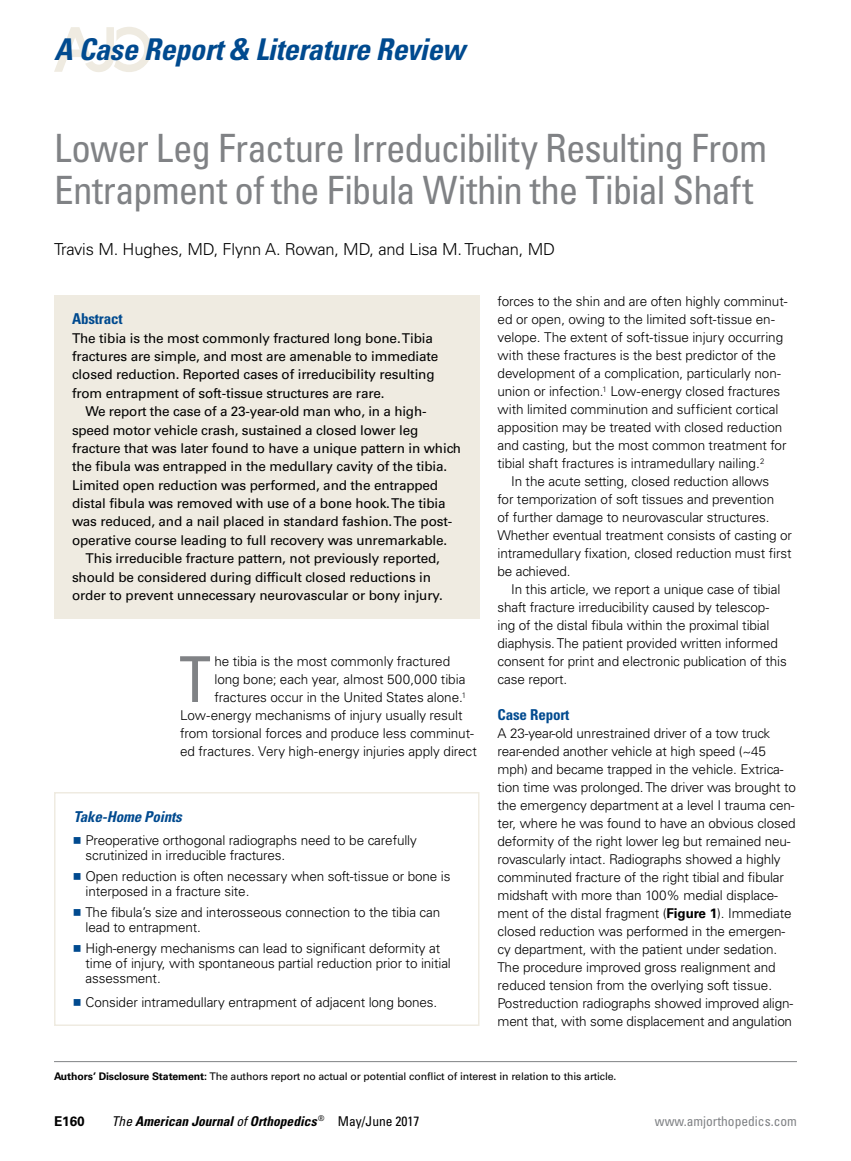
<style>
.page{position:relative;width:851px;height:1161px;background:#fff}
.page>*{position:absolute;margin:0;border:0;box-sizing:border-box;transform-origin:0 0}
.t1{font:condensed 63.3px "Univers LT Std";color:#808285}
.t2{font:condensed 39px/42px "Univers LT Std";letter-spacing:-.025em;color:#808285}
.t3{font:italic 700 condensed 30px "Univers LT Std";letter-spacing:-.01em;color:#004a8f}
.t4{font:300 16.5px "Univers LT Std";letter-spacing:-.01em;color:#000}
.t5{font:700 condensed 15px "Univers LT Std";letter-spacing:-.01em;color:#004a8f}
.t6{font:italic 700 condensed 15px "Univers LT Std";letter-spacing:-.01em;color:#004a8f}
.t7{font:300 13.5px/18px "Univers LT Std";letter-spacing:-.01em;color:#000}
.t8{font:13.5px/18.3px "Univers LT Std";letter-spacing:-.01em;color:#000}
.t9{font:italic 700 condensed 13.5px "Univers LT Std";color:#000}
.t10{font:condensed 13.5px "Univers LT Std";color:#808285}
.t11{font:700 13.5px "Univers LT Std";color:#000}
.t12{font:10.5px "Univers LT Std";letter-spacing:-.01em;color:#000}
.s1{font-family:"Universal Std Newswith Comm Pi";font-weight:400;color:#004a8f}
.s2{font-weight:700}
.s3{font-weight:400}
.s4{font-weight:400;font-style:normal}
</style>
<div class="page">
<svg style="left:54px;top:27px;width:98px;height:45px"></svg>
<div style="left:54px;top:296px;width:425px;height:324px;background:#efebe1"></div>
<hr style="left:54px;top:1061px;width:742px;height:1px;background:#808285">
<div style="left:54px;top:792px;width:425px;height:234px;border:2px solid #efebe1"></div>
<h3 class="t3" style="left:54px;top:31px;width:412px">A Case Report &amp; Literature Review</h3>
<h2 class="t2" style="left:54px;top:127px;width:714px">Lower Leg Fracture Irreducibility Resulting From<br>Entrapment of the Fibula Within the Tibial Shaft</h2>
<p class="t4" style="left:54px;top:240px;width:502px">Travis M. Hughes, MD, Flynn A. Rowan, MD, and Lisa M. Truchan, MD</p>
<p class="t5" style="left:72px;top:310px;width:52px">Abstract</p>
<p class="t8" style="left:72px;top:329px;width:368px">The tibia is the most commonly fractured long bone. Tibia fractures are simple, and most are amenable to immediate closed reduction. Reported cases of irreducibility resulting from entrapment of soft-tissue structures are rare.</p>
<p class="t8" style="left:86px;top:402px;width:342px">We report the case of a 23-year-old man who, in a high-</p>
<p class="t8" style="left:72px;top:421px;width:348px">speed motor vehicle crash, sustained a closed lower leg</p>
<p class="t8" style="left:72px;top:439px;width:390px">fracture that was later found to have a unique pattern in which</p>
<p class="t8" style="left:72px;top:457px;width:376px">the fibula was entrapped in the medullary cavity of the tibia.</p>
<p class="t8" style="left:72px;top:476px;width:367px">Limited open reduction was performed, and the entrapped</p>
<p class="t8" style="left:72px;top:494px;width:375px">distal fibula was removed with use of a bone hook. The tibia</p>
<p class="t8" style="left:72px;top:513px;width:382px">was reduced, and a nail placed in standard fashion. The post-</p>
<p class="t8" style="left:72px;top:531px;width:377px">operative course leading to full recovery was unremarkable.</p>
<p class="t8" style="left:86px;top:549px;width:356px">This irreducible fracture pattern, not previously reported,</p>
<p class="t8" style="left:72px;top:568px;width:360px">should be considered during difficult closed reductions in</p>
<p class="t8" style="left:72px;top:586px;width:372px">order to prevent unnecessary neurovascular or bony injury.</p>
<h1 class="t1" style="left:179px;top:639px;width:33px">T</h1>
<p class="t7" style="left:214px;top:652px;width:237px">he tibia is the most commonly fractured</p>
<p class="t7" style="left:214px;top:670px;width:252px">long bone; each year, almost 500,000 tibia</p>
<p class="t7" style="left:214px;top:688px;width:253px">fractures occur in the United States alone.<sup>1</sup></p>
<p class="t7" style="left:180px;top:706px;width:284px">Low-energy mechanisms of injury usually result</p>
<p class="t7" style="left:180px;top:724px;width:295px">from torsional forces and produce less comminut-</p>
<p class="t7" style="left:180px;top:742px;width:298px">ed fractures. Very high-energy injuries apply direct</p>
<p class="t6" style="left:74px;top:808px;width:110px">Take-Home Points</p>
<p class="t7" style="left:86px;top:833px;width:333px;line-height:15px;text-indent:-12px"><span class="s1">◾</span> Preoperative orthogonal radiographs need to be carefully scrutinized in irreducible fractures.</p>
<p class="t7" style="left:86px;top:869px;width:366px;line-height:15px;text-indent:-12px"><span class="s1">◾</span> Open reduction is often necessary when soft-tissue or bone is interposed in a fracture site.</p>
<p class="t7" style="left:86px;top:905px;width:356px;line-height:15px;text-indent:-12px"><span class="s1">◾</span> The fibula’s size and interosseous connection to the tibia can lead to entrapment.</p>
<p class="t7" style="left:86px;top:941px;width:367px;line-height:15px;text-indent:-12px"><span class="s1">◾</span> High-energy mechanisms can lead to significant deformity at time of injury, with spontaneous partial reduction prior to initial assessment.</p>
<p class="t7" style="left:74px;top:993px;width:365px"><span class="s1">◾</span> Consider intramedullary entrapment of adjacent long bones.</p>
<p class="t7" style="left:497px;top:292px;width:291px">forces to the shin and are often highly comminut&shy;ed or open, owing to the limited soft-tissue en&shy;velope. The extent of soft-tissue injury occurring with these fractures is the best predictor of the development of a complication, particularly non&shy;union or infection.<sup>1</sup> Low-energy closed fractures with limited comminution and sufficient cortical apposition may be treated with closed reduction and casting, but the most common treatment for tibial shaft fractures is intramedullary nailing.<sup>2</sup></p>
<p class="t7" style="left:497px;top:472px;width:296px;text-indent:14px">In the acute setting, closed reduction allows<br>for temporization of soft tissues and prevention<br>of further damage to neurovascular structures.<br>Whether eventual treatment consists of casting or intramedullary fixation, closed reduction must first be achieved.</p>
<p class="t7" style="left:497px;top:580px;width:291px;text-indent:14px">In this article, we report a unique case of tibial shaft fracture irreducibility caused by telescop&shy;ing of the distal fibula within the proximal tibial diaphysis. The patient provided written informed consent for print and electronic publication of this case report.</p>
<p class="t5" style="left:497px;top:705px;width:73px">Case Report</p>
<p class="t7" style="left:497px;top:724px;width:300px">A 23-year-old unrestrained driver of a tow truck rear-ended another vehicle at high speed (~45 mph) and became trapped in the vehicle. Extrica&shy;tion time was prolonged. The driver was brought to the emergency department at a level I trauma cen&shy;ter, where he was found to have an obvious closed deformity of the right lower leg but remained neu&shy;rovascularly intact. Radiographs showed a highly comminuted fracture of the right tibial and fibular midshaft with more than 100% medial displace&shy;ment of the distal fragment (<span class="s2">Figure 1</span>). Immediate closed reduction was performed in the emergen&shy;cy department, with the patient under sedation.<br>The procedure improved gross realignment and reduced tension from the overlying soft tissue.<br>Postreduction radiographs showed improved align&shy;ment that, with some displacement and angulation</p>
<p class="t12" style="left:54px;top:1070px;width:564px"><span class="s2">Authors’ Disclosure Statement:</span> The authors report no actual or potential conflict of interest in relation to this article.</p>
<p class="t11" style="left:54px;top:1113px;width:32px">E160</p>
<p class="t9" style="left:112px;top:1113px;width:309px"><span class="s3">The</span> American Journal <span class="s3">of</span> Orthopedics <sup>®</sup> <span class="s4">May/June 2017</span></p>
<p class="t10" style="left:655px;top:1112px;width:143px">www.amjorthopedics.com</p>
</div>
